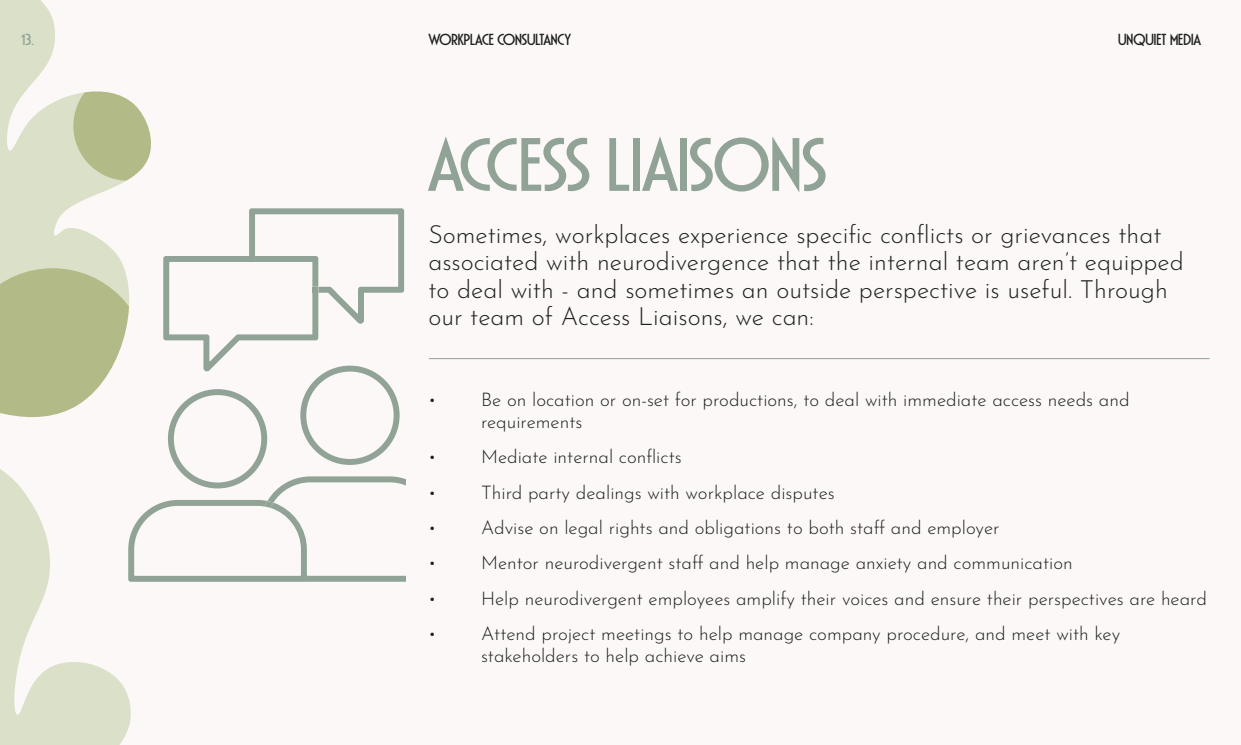
<style>
.page{position:relative;width:1241px;height:745px;background:#fff}
.page>*{position:absolute;margin:0;border:0;box-sizing:border-box;transform-origin:0 0}
.t1{font:100px "LHF Gloria";letter-spacing:-.005em;color:#91a396}
.t2{font:100 25px/27.5px "Josefin Sans";color:#1e201d}
.t3{font:21.25px "LHF Gloria";color:#1e201d}
.t4{font:21.25px "LHF Gloria";color:#91a396}
.t5{font:100 18.75px/21.2px "Josefin Sans";color:#1e201d}
</style>
<div class="page">
<div style="left:179px;top:0;width:250px;height:744px;background:#fbf8f7"></div>
<svg style="left:0;top:0;width:203px;height:744px"></svg>
<svg style="left:0;top:208px;width:406px;height:373px"></svg>
<div style="left:406px;top:0;width:834px;height:744px;background:#fbf8f7"></div>
<hr style="left:429px;top:358px;width:780px;height:1px;background:#91a397">
<p class="t4" style="left:21px;top:30px;width:14px">13.</p>
<p class="t3" style="left:428px;top:30px;width:144px">workplace Consultancy</p>
<p class="t3" style="left:1117px;top:30px;width:84px">Unquiet Media</p>
<h1 class="t1" style="left:428px;top:119px;width:401px">Access Liaisons</h1>
<p class="t2" style="left:428px;top:218px;width:757px">Sometimes, workplaces experience specific conflicts or grievances that associated with neurodivergence that the internal team aren’t equipped to deal with - and sometimes an outside perspective is useful. Through our team of Access Liaisons, we can:</p>
<p class="t5" style="left:481px;top:387px;width:650px;text-indent:-53px">• Be on location or on-set for productions, to deal with immediate access needs and requirements</p>
<p class="t5" style="left:428px;top:444px;width:255px">• Mediate internal conflicts</p>
<p class="t5" style="left:428px;top:479px;width:408px">• Third party dealings with workplace disputes</p>
<p class="t5" style="left:428px;top:515px;width:573px">• Advise on legal rights and obligations to both staff and employer</p>
<p class="t5" style="left:428px;top:550px;width:646px">• Mentor neurodivergent staff and help manage anxiety and communication</p>
<p class="t5" style="left:428px;top:585px;width:780px">• Help neurodivergent employees amplify their voices and ensure their perspectives are heard</p>
<p class="t5" style="left:481px;top:621px;width:640px;text-indent:-53px">• Attend project meetings to help manage company procedure, and meet with key stakeholders to help achieve aims</p>
</div>
